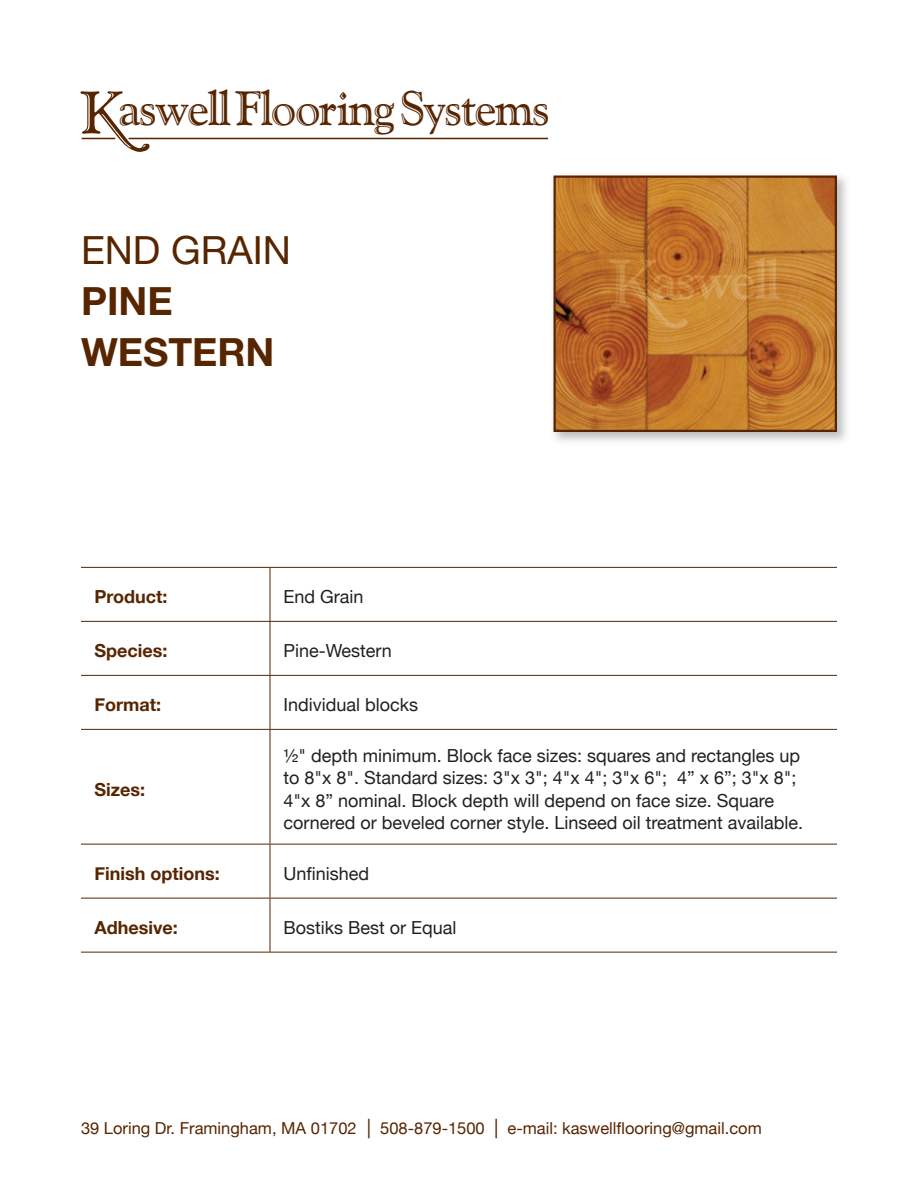
<style>
.page{position:relative;width:918px;height:1188px;background:#fff}
.page>*{position:absolute;margin:0;border:0;box-sizing:border-box;transform-origin:0 0}
.t1{font:48.3px "Goudy Handtooled BT";letter-spacing:-.04em;color:#572500}
.t2{font:700 39px/51px "Helvetica Neue LT Std";color:#572500}
.t3{font:39px "Helvetica Neue LT Std";color:#572500}
.t4{font:18px/22.5px "Helvetica Neue";color:#231f20}
.t5{font:700 18px "Helvetica Neue";color:#572500}
.t6{font:16.5px "Helvetica Neue";color:#572500}
.s1{font-size:59.85px}
.s2{font-size:19.5px}
</style>
<div class="page">
<svg style="left:97px;top:108px;width:53px;height:44px"></svg>
<hr style="left:82px;top:138px;width:33px;height:1px;background:#572500">
<hr style="left:129px;top:138px;width:419px;height:1px;background:#572500">
<hr style="left:81px;top:621px;width:189px;height:1px;background:#572500">
<hr style="left:270px;top:621px;width:567px;height:1px;background:#572500">
<hr style="left:81px;top:675px;width:189px;height:1px;background:#572500">
<hr style="left:270px;top:675px;width:567px;height:1px;background:#572500">
<hr style="left:81px;top:729px;width:189px;height:1px;background:#572500">
<hr style="left:270px;top:729px;width:567px;height:1px;background:#572500">
<hr style="left:81px;top:844px;width:189px;height:1px;background:#572500">
<hr style="left:270px;top:844px;width:567px;height:1px;background:#572500">
<hr style="left:81px;top:898px;width:189px;height:1px;background:#572500">
<hr style="left:270px;top:898px;width:567px;height:1px;background:#572500">
<hr style="left:81px;top:952px;width:189px;height:1px;background:#572500">
<hr style="left:270px;top:952px;width:567px;height:1px;background:#572500">
<hr style="left:270px;top:568px;width:1px;height:53px;background:#572500">
<hr style="left:270px;top:622px;width:1px;height:53px;background:#572500">
<hr style="left:270px;top:676px;width:1px;height:53px;background:#572500">
<hr style="left:270px;top:730px;width:1px;height:114px;background:#572500">
<hr style="left:270px;top:844px;width:1px;height:54px;background:#572500">
<hr style="left:270px;top:898px;width:1px;height:54px;background:#572500">
<hr style="left:81px;top:567px;width:189px;height:1px;background:#572500">
<hr style="left:270px;top:567px;width:567px;height:1px;background:#572500">
<img style="left:557px;top:179px;width:277px;height:250px">
<div style="left:554px;top:176px;width:283px;height:256px;border:2px solid #572500"></div>
<h1 class="t1" style="left:81px;top:79px;width:471px"><span class="s1">K</span>aswell Flooring Systems</h1>
<h2 class="t3" style="left:81px;top:227px;width:212px">END GRAIN</h2>
<h2 class="t2" style="left:81px;top:275px;width:195px">PINE<br>WESTERN</h2>
<p class="t5" style="left:94px;top:583px;width:75px">Product:</p>
<p class="t4" style="left:284px;top:586px;width:82px">End Grain</p>
<p class="t5" style="left:94px;top:637px;width:74px">Species:</p>
<p class="t4" style="left:284px;top:640px;width:110px">Pine-Western</p>
<p class="t5" style="left:94px;top:691px;width:68px">Format:</p>
<p class="t4" style="left:284px;top:694px;width:136px">Individual blocks</p>
<p class="t5" style="left:94px;top:775px;width:52px">Sizes:</p>
<p class="t4" style="left:284px;top:745px;width:521px">½" depth minimum. Block face sizes: squares and rectangles up to 8"x 8". Standard sizes: 3"x 3"; 4"x 4"; 3"x 6"; 4” x 6”; 3"x 8"; 4"x 8” nominal. Block depth will depend on face size. Square cornered or beveled corner style. Linseed oil treatment available.</p>
<p class="t5" style="left:94px;top:859px;width:127px">Finish options:</p>
<p class="t4" style="left:284px;top:863px;width:87px">Unfinished</p>
<p class="t5" style="left:94px;top:913px;width:85px">Adhesive:</p>
<p class="t4" style="left:284px;top:917px;width:175px">Bostiks Best or Equal</p>
<p class="t6" style="left:81px;top:1116px;width:682px">39 Loring Dr. Framingham, MA 01702 <span class="s2">|</span> 508-879-1500 <span class="s2">|</span> e-mail: kaswellflooring@gmail.com</p>
</div>
